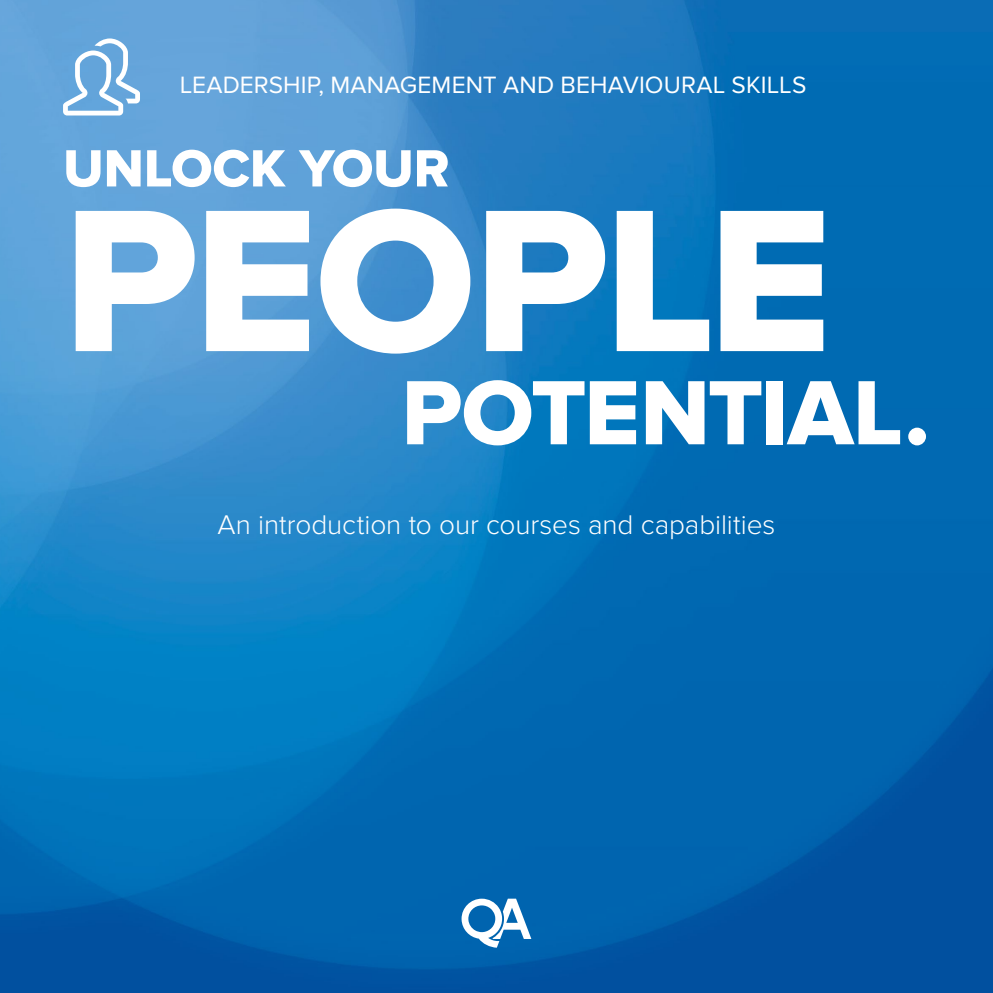
<style>
.page{position:relative;width:993px;height:993px;background:#fff}
.page>*{position:absolute;margin:0;border:0;box-sizing:border-box;transform-origin:0 0}
.t1{font:210px "Proxima Nova Extrabld";letter-spacing:-.02em;color:#fff}
.t2{font:94.5px "Proxima Nova Extrabld";letter-spacing:-.02em;color:#fff}
.t3{font:54.25px "Proxima Nova Extrabld";letter-spacing:-.005em;color:#fff}
.t4{font:300 28px "Proxima Nova";letter-spacing:-.005em;color:#fff}
.t5{font:24.5px "Proxima Nova";letter-spacing:.005em;color:#fff}
</style>
<div class="page">
<img style="left:0;top:0;width:992px;height:992px">
<svg style="left:461px;top:898px;width:70px;height:49px"></svg>
<svg style="left:63px;top:38px;width:77px;height:77px"></svg>
<p class="t5" style="left:180px;top:71px;width:628px">LEADERSHIP, MANAGEMENT AND BEHAVIOURAL SKILLS</p>
<h3 class="t3" style="left:63px;top:137px;width:388px">UNLOCK YOUR</h3>
<h1 class="t1" style="left:63px;top:160px;width:769px">PEOPLE</h1>
<h2 class="t2" style="left:401px;top:358px;width:530px">POTENTIAL.</h2>
<p class="t4" style="left:217px;top:509px;width:559px">An introduction to our courses and capabilities</p>
</div>
